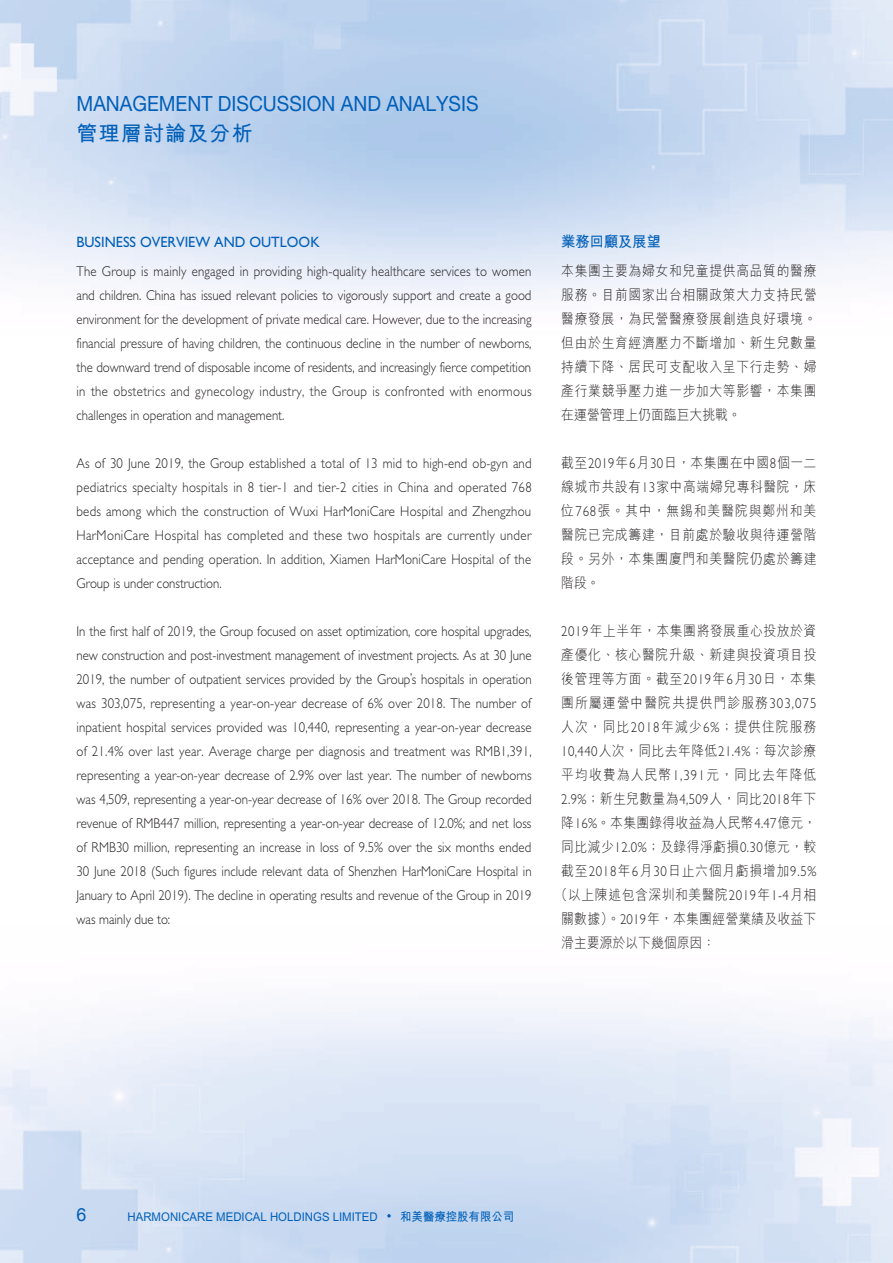
<style>
.page{position:relative;width:893px;height:1263px;background:#fff}
.page>*{position:absolute;margin:0;border:0;box-sizing:border-box;transform-origin:0 0}
.t1{font:21px "Helvetica Neue LT Std";color:#005fb9;scale:.92 1}
.t2{font:700 21px "M Hei HK";letter-spacing:.055em;color:#005fb9}
.t3{font:18px "Arial";color:#005fb9}
.t4{font:15px "Gill Sans Std";color:#005fb9;scale:.95 1}
.t5{font:700 15px "M Hei HK";color:#005fb9;scale:.95 1}
.t6{font:300 14.25px/24px "Gill Sans Std";color:#231f20;text-align:justify;scale:.9 1}
.t7{font:300 14.25px/24px "M Hei HK";letter-spacing:.05em;color:#231f20;text-align:justify;scale:.9 1}
.t8{font:300 14.25px "M Hei HK";letter-spacing:.03em;color:#231f20;scale:.9 1}
.t9{font:300 14.25px "M Hei HK";letter-spacing:.02em;color:#231f20;scale:.9 1}
.t10{font:300 14.25px "M Hei HK";letter-spacing:.015em;color:#231f20;scale:.9 1}
.t11{font:300 14.25px "M Hei HK";color:#231f20;scale:.9 1}
.t12{font:700 12px "M Hei HK";color:#005fb9;scale:.95 1}
.s1{font-family:"Gill Sans Std"}
.s2{font-family:"M Hei HK"}
</style>
<div class="page">
<img style="left:0;top:1004px;width:893px;height:259px">
<svg style="left:387px;top:1214px;width:4px;height:3px"></svg>
<h1 class="t1" style="left:77px;top:91px;width:439px">MANAGEMENT DISCUSSION AND ANALYSIS</h1>
<h1 class="t2" style="left:77px;top:118px;width:178px">管理層討論及分析</h1>
<p class="t4" style="left:77px;top:234px;width:257px">BUSINESS OVERVIEW AND OUTLOOK</p>
<p class="t6" style="left:77px;top:259px;width:507px">The Group is mainly engaged in providing high-quality healthcare services to women and children. China has issued relevant policies to vigorously support and create a good environment for the development of private medical care. However, due to the increasing financial pressure of having children, the continuous decline in the number of newborns, the downward trend of disposable income of residents, and increasingly fierce competition in the obstetrics and gynecology industry, the Group is confronted with enormous challenges in operation and management.</p>
<p class="t6" style="left:77px;top:451px;width:507px">As of 30 June 2019, the Group established a total of 13 mid to high-end ob-gyn and pediatrics specialty hospitals in 8 tier-1 and tier-2 cities in China and operated 768 beds among which the construction of Wuxi HarMoniCare Hospital and Zhengzhou HarMoniCare Hospital has completed and these two hospitals are currently under acceptance and pending operation. In addition, Xiamen HarMoniCare Hospital of the Group is under construction.</p>
<p class="t6" style="left:77px;top:619px;width:507px">In the first half of 2019, the Group focused on asset optimization, core hospital upgrades, new construction and post-investment management of investment projects. As at 30 June 2019, the number of outpatient services provided by the Group’s hospitals in operation was 303,075, representing a year-on-year decrease of 6% over 2018. The number of inpatient hospital services provided was 10,440, representing a year-on-year decrease of 21.4% over last year. Average charge per diagnosis and treatment was RMB1,391, representing a year-on-year decrease of 2.9% over last year. The number of newborns was 4,509, representing a year-on-year decrease of 16% over 2018. The Group recorded revenue of RMB447 million, representing a year-on-year decrease of 12.0%; and net loss of RMB30 million, representing an increase in loss of 9.5% over the six months ended 30 June 2018 (Such figures include relevant data of Shenzhen HarMoniCare Hospital in January to April 2019). The decline in operating results and revenue of the Group in 2019 was mainly due to:</p>
<p class="t5" style="left:561px;top:231px;width:106px">業務回顧及展望</p>
<p class="t7" style="left:561px;top:258px;width:285px">本集團主要為婦女和兒童提供高品質的醫療服務。目前國家出台相關政策大力支持民營醫療發展，為民營醫療發展創造良好環境。但由於生育經濟壓力不斷增加、新生兒數量持續下降、居民可支配收入呈下行走勢、婦產行業競爭壓力進一步加大等影響，本集團在運營管理上仍面臨巨大挑戰。</p>
<p class="t7" style="left:561px;top:450px;width:285px">截至<span class="s1">2019</span>年<span class="s1">6</span>月<span class="s1">30</span>日，本集團在中國<span class="s1">8</span>個一二線城市共設有<span class="s1">13</span>家中高端婦兒專科醫院，床位<span class="s1">768</span>張。其中，無錫和美醫院與鄭州和美醫院已完成籌建，目前處於驗收與待運營階段。另外，本集團廈門和美醫院仍處於籌建階段。</p>
<p class="t7" style="left:561px;top:618px;width:285px"><span class="s1">2019</span>年上半年，本集團將發展重心投放於資產優化、核心醫院升級、新建與投資項目投後管理等方面。截至<span class="s1">2019</span>年<span class="s1">6</span>月<span class="s1">30</span>日，本集團所屬運營中醫院共提供門診服務<span class="s1">303,075</span>人次，同比<span class="s1">2018</span>年減少<span class="s1">6%</span>；提供住院服務<span class="s1">10,440</span>人次，同比去年降低<span class="s1">21.4%</span>；每次診療平均收費為人民幣<span class="s1">1,391</span>元，同比去年降低</p>
<p class="t6" style="left:561px;top:787px;width:285px">2.9%<span class="s2">；新生兒數量為</span>4,509<span class="s2">人，同比</span>2018<span class="s2">年下</span></p>
<p class="t9" style="left:561px;top:815px;width:285px">降<span class="s1">16%</span>。本集團錄得收益為人民幣<span class="s1">4.47</span>億元，</p>
<p class="t8" style="left:561px;top:839px;width:285px">同比減少<span class="s1">12.0%</span>；及錄得淨虧損<span class="s1">0.30</span>億元，較</p>
<p class="t7" style="left:561px;top:858px;width:285px">截至<span class="s1">2018</span>年<span class="s1">6</span>月<span class="s1">30</span>日止六個月虧損增加<span class="s1">9.5%</span></p>
<p class="t7" style="left:555px;top:882px;width:292px">（以上陳述包含深圳和美醫院<span class="s1">2019</span>年<span class="s1">1-4</span>月相</p>
<p class="t10" style="left:561px;top:911px;width:285px">關數據）。<span class="s1">2019</span>年，本集團經營業績及收益下</p>
<p class="t11" style="left:561px;top:935px;width:173px">滑主要源於以下幾個原因：</p>
<p class="t3" style="left:77px;top:1203px;width:12px">6</p>
<p class="t12" style="left:128px;top:1207px;width:265px">HARMONICARE MEDICAL HOLDINGS LIMITED</p>
<p class="t12" style="left:400px;top:1207px;width:121px">和美醫療控股有限公司</p>
</div>
